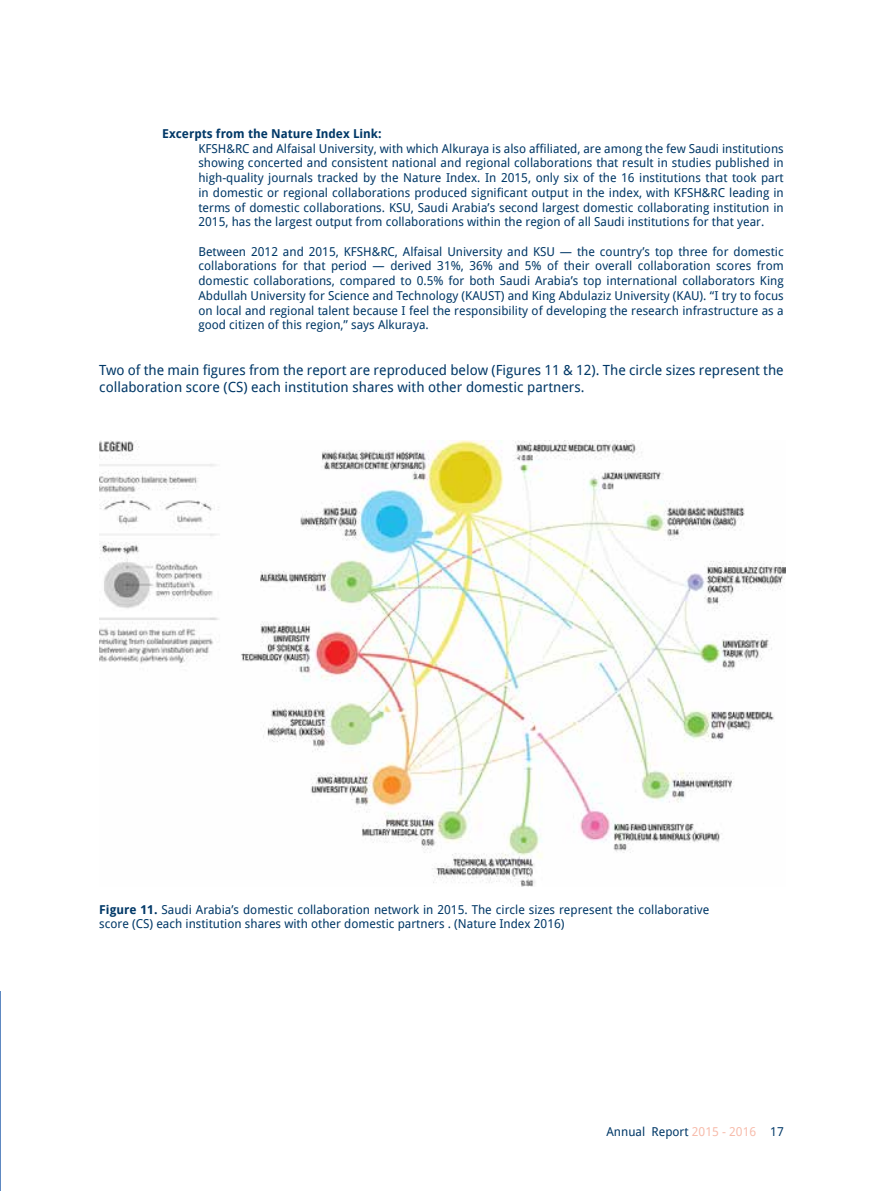
<style>
.page{position:relative;width:883px;height:1191px;background:#fff}
.page>*{position:absolute;margin:0;border:0;box-sizing:border-box;transform-origin:0 0}
.t1{font:14px/16.8px "Droid Sans";color:#003867}
.t2{font:12.25px/14.7px "Droid Sans";color:#003867;text-align:justify}
.t3{font:700 12.25px "Droid Sans";color:#003867}
.s1{font-weight:700}
.s2{color:#f7bcac}
</style>
<div class="page">
<img style="left:99px;top:440px;width:687px;height:446px">
<p class="t3" style="left:162px;top:125px;width:221px">Excerpts from the Nature Index Link:</p>
<p class="t2" style="left:198px;top:141px;width:587px">KFSH&amp;RC and Alfaisal University, with which Alkuraya is also affiliated, are among the few Saudi institutions showing concerted and consistent national and regional collaborations that result in studies published in high-quality journals tracked by the Nature Index. In 2015, only six of the 16 institutions that took part in domestic or regional collaborations produced significant output in the index, with KFSH&amp;RC leading in terms of domestic collaborations. KSU, Saudi Arabia’s second largest domestic collaborating institution in 2015, has the largest output from collaborations within the region of all Saudi institutions for that year.</p>
<p class="t2" style="left:198px;top:243px;width:587px">Between 2012 and 2015, KFSH&amp;RC, Alfaisal University and KSU — the country’s top three for domestic collaborations for that period — derived 31%, 36% and 5% of their overall collaboration scores from domestic collaborations, compared to 0.5% for both Saudi Arabia’s top international collaborators King Abdullah University for Science and Technology (KAUST) and King Abdulaziz University (KAU). “I try to focus on local and regional talent because I feel the responsibility of developing the research infrastructure as a good citizen of this region,” says Alkuraya.</p>
<p class="t1" style="left:99px;top:361px;width:686px">Two of the main figures from the report are reproduced below (Figures 11 &amp; 12). The circle sizes represent the collaboration score (CS) each institution shares with other domestic partners.</p>
<p class="t2" style="left:99px;top:901px;width:612px"><span class="s1">Figure 11.</span> Saudi Arabia’s domestic collaboration network in 2015. The circle sizes represent the collaborative score (CS) each institution shares with other domestic partners . (Nature Index 2016)</p>
<p class="t2" style="left:606px;top:1123px;width:179px">Annual Report <span class="s2">2015 - 2016</span> 17</p>
</div>
